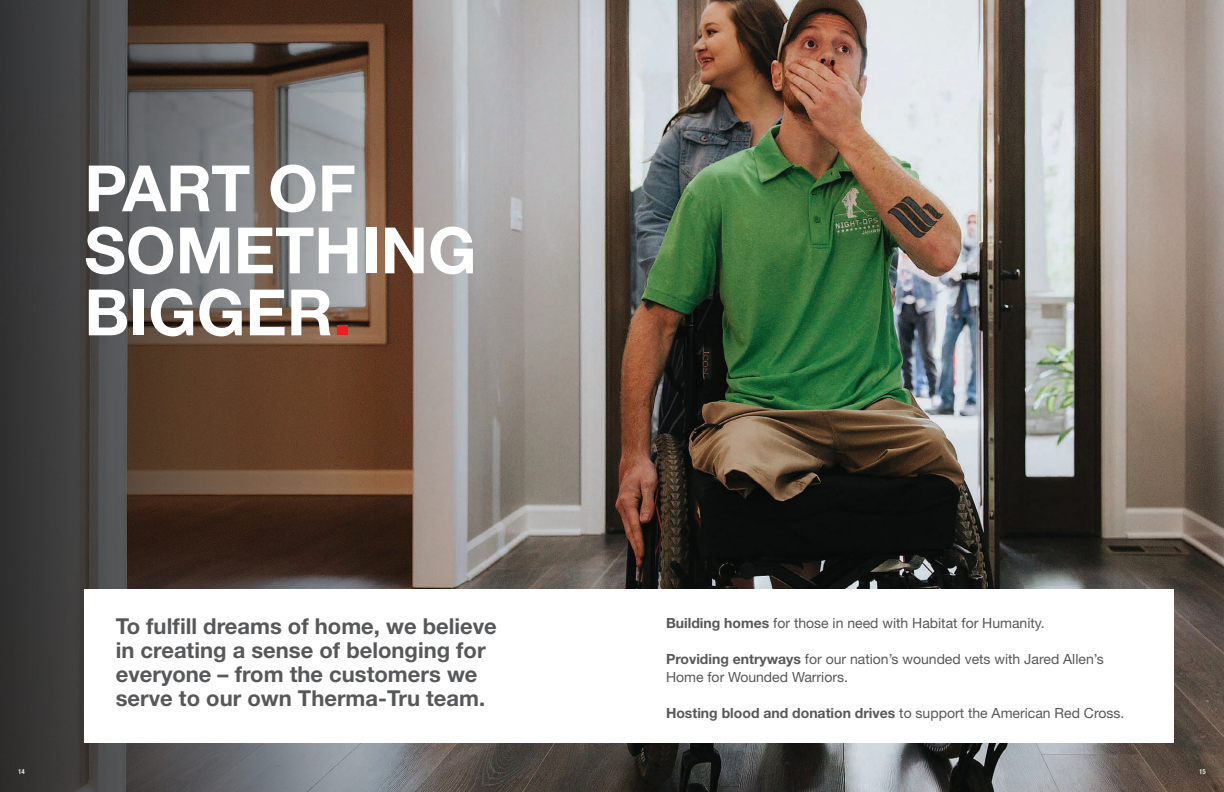
<style>
.page{position:relative;width:1224px;height:792px;background:#fff}
.page>*{position:absolute;margin:0;border:0;box-sizing:border-box;transform-origin:0 0}
.t1{font:700 64px/62px "Helvetica Neue LT Std";color:#fff}
.t2{font:700 22px/24px "Helvetica Neue LT Std";color:#57585a}
.t3{font:14px/18px "Helvetica Neue LT Std";color:#57585a}
.t4{font:700 14px "Helvetica Neue LT Std";color:#57585a}
.t5{font:500 condensed 7px "Helvetica Neue LT Std";color:#fff}
.s1{color:#ee1d23}
.s2{font-weight:700}
.s3{font-weight:400}
</style>
<div class="page">
<img style="left:512px;top:0;width:712px;height:792px">
<svg style="left:0;top:0;width:512px;height:792px;background:#665c56"></svg>
<div style="left:84px;top:589px;width:1090px;height:153px;background:#fff"></div>
<p class="t1" style="left:84px;top:156px;width:394px">PART OF<br>SOMETHING<br>BIGGER<span class="s1">.</span></p>
<p class="t2" style="left:116px;top:614px;width:383px">To fulfill dreams of home, we believe in creating a sense of belonging for everyone – from the customers we serve to our own Therma-Tru team.</p>
<p class="t3" style="left:666px;top:614px;width:380px"><span class="s2">Building homes</span> for those in need with Habitat for Humanity.</p>
<p class="t3" style="left:666px;top:650px;width:439px"><span class="s2">Providing entryways</span> for our nation’s wounded vets with Jared Allen’s<br>Home for Wounded Warriors.</p>
<p class="t4" style="left:666px;top:705px;width:460px">Hosting blood and donation drives <span class="s3">to support the American Red Cross.</span></p>
<p class="t5" style="left:18px;top:767px;width:8px">14</p>
<p class="t5" style="left:1199px;top:767px;width:8px">15</p>
</div>
